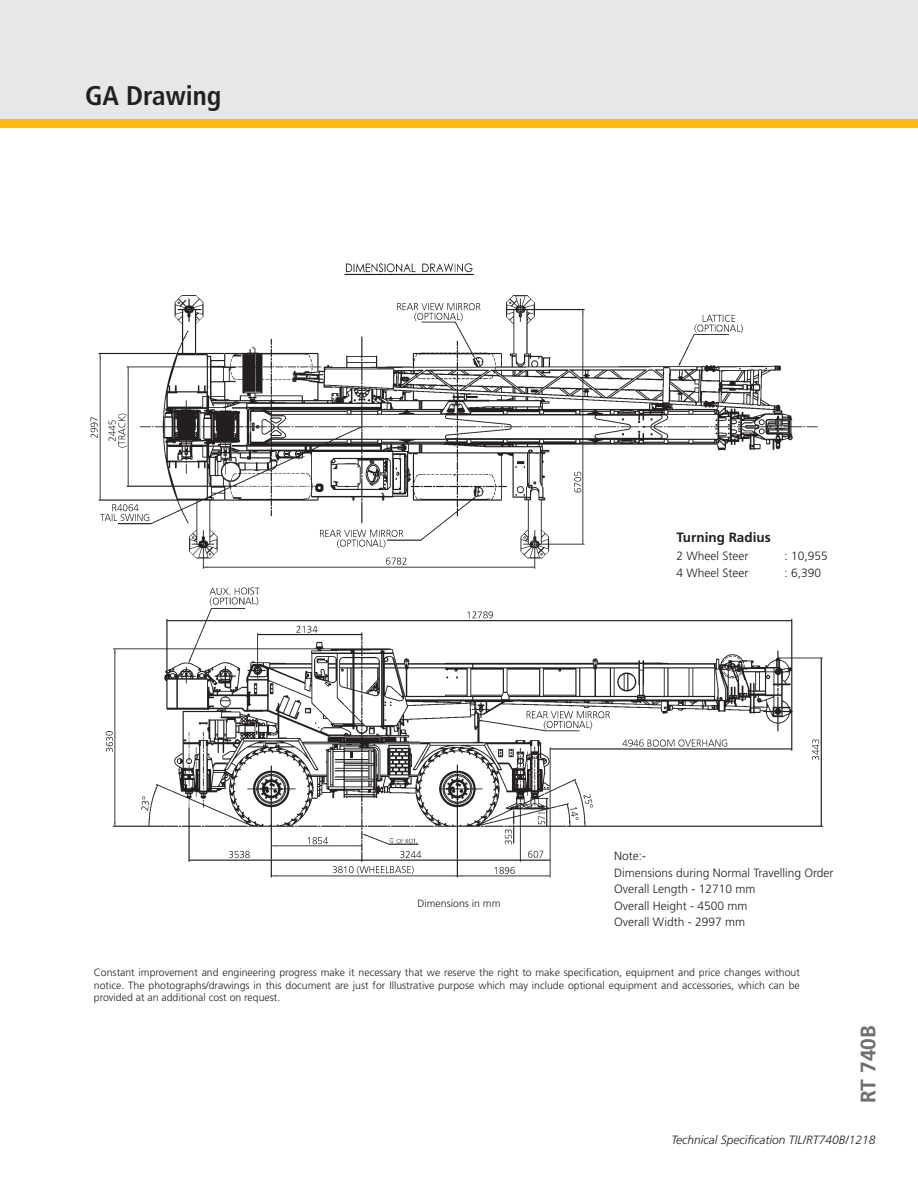
<style>
.page{position:relative;width:918px;height:1188px;background:#fff}
.page>*{position:absolute;margin:0;border:0;box-sizing:border-box;transform-origin:0 0}
.t1{font:700 condensed 27px "Frutiger";color:#231f20}
.t2{font:700 21px "Frutiger";color:#6d6f71}
.t3{font:700 13.5px "Frutiger";color:#231f20}
.t4{font:300 12px/16.5px "Frutiger";color:#231f20}
.t5{font:italic 300 12px "Frutiger";color:#231f20}
.t6{font:300 10.5px/12.6px "Frutiger";color:#231f20;text-align:justify}
</style>
<div class="page">
<div style="left:0;top:0;width:918px;height:128px;background:#e6e7e8"></div>
<div style="left:0;top:119px;width:918px;height:9px;background:#fdba12"></div>
<img style="left:90px;top:263px;width:733px;height:615px">
<h1 class="t1" style="left:85px;top:80px;width:138px">GA Drawing</h1>
<p class="t6" style="left:418px;top:897px;width:84px">Dimensions in mm</p>
<p class="t3" style="left:676px;top:529px;width:96px">Turning Radius</p>
<p class="t4" style="left:676px;top:548px;width:73px">2 Wheel Steer</p>
<p class="t4" style="left:784px;top:548px;width:45px">: 10,955</p>
<p class="t4" style="left:676px;top:565px;width:73px">4 Wheel Steer</p>
<p class="t4" style="left:784px;top:565px;width:38px">: 6,390</p>
<p class="t4" style="left:614px;top:848px;width:221px">Note:-<br>Dimensions during Normal Travelling Order<br>Overall Length - 12710 mm<br>Overall Height - 4500 mm<br>Overall Width - 2997 mm</p>
<p class="t6" style="left:94px;top:966px;width:707px">Constant improvement and engineering progress make it necessary that we reserve the right to make specification, equipment and price changes without notice. The photographs/drawings in this document are just for Illustrative purpose which may include optional equipment and accessories, which can be provided at an additional cost on request.</p>
<h2 class="t2" style="left:856px;top:1103px;width:79px;rotate:-90deg">RT 740B</h2>
<p class="t5" style="left:671px;top:1133px;width:206px">Technical Specification TIL/RT740B/1218</p>
</div>
